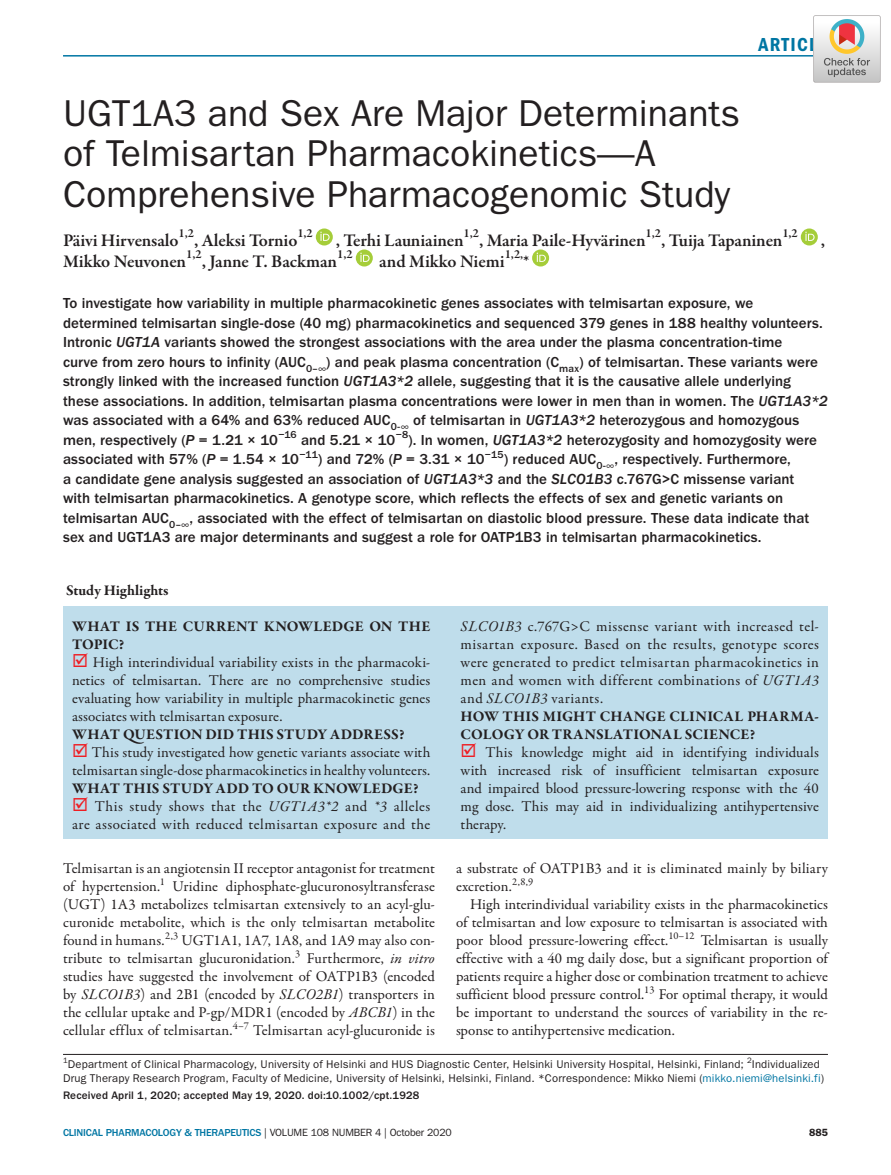
<style>
.page{position:relative;width:891px;height:1175px;background:#fff}
.page>*{position:absolute;margin:0;border:0;box-sizing:border-box;transform-origin:0 0}
.t1{font:37.5px/40.5px "ITC Franklin Gothic Std";color:#231f20}
.t2{font:19.5px "ITC Franklin Gothic Std Dm Cd";letter-spacing:.065em;color:#0076a3}
.t3{font:600 18px "Garamond Premr Pro";letter-spacing:-.005em;color:#231f20}
.t4{font:15px/18px "Garamond Premr Pro";letter-spacing:.005em;color:#231f20;text-align:justify}
.t5{font:500 15px/19.5px "ITC Franklin Gothic Std";letter-spacing:.005em;color:#231f20}
.t6{font:15px/18px "Garamond Premr Pro";letter-spacing:.03em;color:#231f20}
.t7{font:700 15px/18px "Garamond Premr Pro";letter-spacing:.01em;color:#231f20}
.t8{font:11.25px/13.5px "ITC Franklin Gothic Std";letter-spacing:.015em;color:#231f20}
.t9{font:500 11.25px "ITC Franklin Gothic Std";letter-spacing:.015em;color:#231f20}
.t10{font:500 10.5px "ITC Franklin Gothic Std";letter-spacing:-.015em;color:#0076a3}
.t11{font:10.5px "Garamond Premr Pro";color:#231f20}
.t12{font:500 10.5px "ITC Franklin Gothic Std";color:#231f20}
.t13{font:600 10.5px "ITC Franklin Gothic Std";color:#231f20}
.t14{font:7.8px "ITC Franklin Gothic Std";color:#231f20}
.s1{font-family:"ITC Franklin Gothic Std Med It";font-weight:400}
.s2{color:#ee1d23}
.s3{font-style:italic}
.s4{font-weight:700}
.s5{color:#0076a3}
.s6{font-weight:400;color:#231f20}
</style>
<div class="page">
<hr style="left:63px;top:55px;width:765px;height:2px;background:#0076a3">
<svg style="left:316px;top:228px;width:17px;height:17px"></svg>
<svg style="left:320px;top:231px;width:10px;height:10px"></svg>
<svg style="left:801px;top:228px;width:17px;height:17px"></svg>
<svg style="left:805px;top:231px;width:10px;height:10px"></svg>
<svg style="left:356px;top:249px;width:17px;height:17px"></svg>
<svg style="left:360px;top:252px;width:10px;height:10px"></svg>
<svg style="left:532px;top:249px;width:17px;height:17px"></svg>
<svg style="left:537px;top:252px;width:9px;height:10px"></svg>
<hr style="left:63px;top:1054px;width:765px;height:1px;background:#231f20">
<div style="left:63px;top:571px;width:765px;height:267px;background:#bfddeb"></div>
<div style="left:51px;top:562px;width:780px;height:44px;background:#fff"></div>
<img style="left:813px;top:15px;width:67px;height:67px">
<h2 class="t2" style="left:758px;top:33px;width:71px">ARTICLE</h2>
<h1 class="t1" style="left:63px;top:93px;width:679px">UGT1A3 and Sex Are Major Determinants of Telmisartan Pharmacokinetics—A<br>Comprehensive Pharmacogenomic Study</h1>
<p class="t3" style="left:63px;top:229px;width:251px">Päivi Hirvensalo<sup>1,2</sup>, Aleksi Tornio<sup>1,2</sup></p>
<p class="t3" style="left:336px;top:229px;width:464px">, Terhi Launiainen<sup>1,2</sup>, Maria Paile-Hyvärinen<sup>1,2</sup>, Tuija Tapaninen<sup>1,2</sup></p>
<p class="t3" style="left:821px;top:229px;width:6px">,</p>
<p class="t3" style="left:63px;top:250px;width:291px">Mikko Neuvonen<sup>1,2</sup>, Janne T. Backman<sup>1,2</sup></p>
<p class="t3" style="left:379px;top:250px;width:151px">and Mikko Niemi<sup>1,2,</sup>*</p>
<p class="t5" style="left:63px;top:294px;width:767px">To investigate how variability in multiple pharmacokinetic genes associates with telmisartan exposure, we determined telmisartan single-dose (40 mg) pharmacokinetics and sequenced 379 genes in 188 healthy volunteers.<br>Intronic <span class="s1">UGT1A</span> variants showed the strongest associations with the area under the plasma concentration-time<br>curve from zero hours to infinity (AUC<sub>0–∞</sub>) and peak plasma concentration (C<sub>max</sub>) of telmisartan. These variants were strongly linked with the increased function <span class="s1">UGT1A3*2</span> allele, suggesting that it is the causative allele underlying these associations. In addition, telmisartan plasma concentrations were lower in men than in women. The <span class="s1">UGT1A3*2 </span>was associated with a 64% and 63% reduced AUC<sub>0-∞</sub> of telmisartan in <span class="s1">UGT1A3*2</span> heterozygous and homozygous men, respectively (<span class="s1">P</span> = 1.21 × 10</p>
<p class="t12" style="left:278px;top:428px;width:20px">−16</p>
<p class="t12" style="left:396px;top:428px;width:14px">−8</p>
<p class="t5" style="left:408px;top:430px;width:410px">). In women, <span class="s1">UGT1A3*2</span> heterozygosity and homozygosity were</p>
<p class="t5" style="left:301px;top:430px;width:96px">and 5.21 × 10</p>
<p class="t12" style="left:485px;top:448px;width:20px">−15</p>
<p class="t5" style="left:63px;top:450px;width:748px;text-indent:441px">) reduced AUC<sub>0-∞</sub>, respectively. Furthermore,<br>a candidate gene analysis suggested an association of <span class="s1">UGT1A3*3</span> and the <span class="s1">SLCO1B3</span> c.767G&gt;C missense variant with telmisartan pharmacokinetics. A genotype score, which reflects the effects of sex and genetic variants on telmisartan AUC<sub>0–∞</sub>, associated with the effect of telmisartan on diastolic blood pressure. These data indicate that sex and UGT1A3 are major determinants and suggest a role for OATP1B3 in telmisartan pharmacokinetics.</p>
<p class="t12" style="left:299px;top:448px;width:20px">−11</p>
<p class="t5" style="left:63px;top:450px;width:237px">associated with 57% (<span class="s1">P</span> = 1.54 × 10</p>
<p class="t5" style="left:318px;top:450px;width:168px">) and 72% (<span class="s1">P</span> = 3.31 × 10</p>
<p class="t7" style="left:66px;top:581px;width:104px">Study Highlights</p>
<p class="t7" style="left:72px;top:617px;width:360px">WHAT IS THE CURRENT KNOWLEDGE ON THE<br>TOPIC?</p>
<p class="t4" style="left:72px;top:653px;width:360px"><span class="s2">☑</span> High interindividual variability exists in the pharmacoki&shy;netics of telmisartan. There are no comprehensive studies evaluating how variability in multiple pharmacokinetic genes associates with telmisartan exposure.</p>
<p class="t7" style="left:72px;top:725px;width:334px">WHAT QUESTION DID THIS STUDY ADDRESS?</p>
<p class="t4" style="left:72px;top:743px;width:360px"><span class="s2">☑</span> This study investigated how genetic variants associate with telmisartan single-dose pharmacokinetics in healthy volunteers.</p>
<p class="t7" style="left:72px;top:779px;width:348px">WHAT THIS STUDY ADD TO OUR KNOWLEDGE?</p>
<p class="t6" style="left:72px;top:797px;width:360px"><span class="s2">☑</span> This study shows that the <span class="s3">UGT1A3*2</span> and <span class="s3">*3</span> alleles are associated with reduced telmisartan exposure and the</p>
<p class="t4" style="left:63px;top:860px;width:373px">Telmisartan is an angiotensin II receptor antagonist for treatment of hypertension.<sup>1</sup></p>
<p class="t4" style="left:63px;top:878px;width:374px;text-indent:110px">Uridine diphosphate-glucuronosyltransferase (UGT) 1A3 metabolizes telmisartan extensively to an acyl-glu&shy;curonide metabolite, which is the only telmisartan metabolite found in humans.</p>
<p class="t11" style="left:165px;top:929px;width:15px">2,3</p>
<p class="t4" style="left:63px;top:932px;width:373px;text-indent:118px">UGT1A1, 1A7, 1A8, and 1A9 may also con&shy;tribute to telmisartan glucuronidation.</p>
<p class="t11" style="left:295px;top:947px;width:7px">3</p>
<p class="t4" style="left:63px;top:950px;width:373px;text-indent:244px">Furthermore, <span class="s3">in vitro </span>studies have suggested the involvement of OATP1B3 (encoded by <span class="s3">SLCO1B3</span>) and 2B1 (encoded by <span class="s3">SLCO2B1</span>) transporters in the cellular uptake and P-gp/MDR1 (encoded by <span class="s3">ABCB1</span>) in the cellular efflux of telmisartan.<sup>4–7</sup> Telmisartan acyl-glucuronide is</p>
<p class="t6" style="left:461px;top:617px;width:360px"><span class="s3">SLCO1B3</span> c.767G&gt;C missense variant with increased tel&shy;misartan exposure. Based on the results, genotype scores were generated to predict telmisartan pharmacokinetics in men and women with different combinations of <span class="s3">UGT1A3 </span>and <span class="s3">SLCO1B3</span> variants.<br><span class="s4">HOW THIS MIGHT CHANGE CLINICAL PHARMA-COLOGY OR TRANSLATIONAL SCIENCE?</span></p>
<p class="t4" style="left:461px;top:743px;width:360px"><span class="s2">☑</span> This knowledge might aid in identifying individuals with increased risk of insufficient telmisartan exposure and impaired blood pressure-lowering response with the 40 mg dose. This may aid in individualizing antihypertensive therapy.</p>
<p class="t4" style="left:456px;top:860px;width:373px">a substrate of OATP1B3 and it is eliminated mainly by biliary excretion.</p>
<p class="t11" style="left:512px;top:875px;width:23px">2,8,9</p>
<p class="t4" style="left:456px;top:896px;width:374px;text-indent:14px">High interindividual variability exists in the pharmacokinetics of telmisartan and low exposure to telmisartan is associated with poor blood pressure-lowering effect.</p>
<p class="t11" style="left:668px;top:929px;width:28px">10–12</p>
<p class="t4" style="left:456px;top:932px;width:373px;text-indent:245px">Telmisartan is usually effective with a 40 mg daily dose, but a significant proportion of patients require a higher dose or combination treatment to achieve sufficient blood pressure control.<sup>13</sup> For optimal therapy, it would be important to understand the sources of variability in the re&shy;sponse to antihypertensive medication.</p>
<p class="t14" style="left:63px;top:1056px;width:6px">1</p>
<p class="t8" style="left:68px;top:1057px;width:677px">Department of Clinical Pharmacology, University of Helsinki and HUS Diagnostic Center, Helsinki University Hospital, Helsinki, Finland;</p>
<p class="t14" style="left:747px;top:1056px;width:6px">2</p>
<p class="t8" style="left:63px;top:1057px;width:763px;text-indent:689px">Individualized<br>Drug Therapy Research Program, Faculty of Medicine, University of Helsinki, Helsinki, Finland. *Correspondence: Mikko Niemi (<span class="s5">mikko.niemi@helsinki.fi</span>)</p>
<p class="t9" style="left:63px;top:1088px;width:358px">Received April 1, 2020; accepted May 19, 2020. doi:10.1002/cpt.1928</p>
<p class="t10" style="left:63px;top:1126px;width:390px">CLINICAL PHARMACOLOGY &amp; THERAPEUTICS <span class="s6">| VOLUME 108 NUMBER 4 | October 2020</span></p>
<p class="t13" style="left:809px;top:1125px;width:20px">885</p>
</div>
